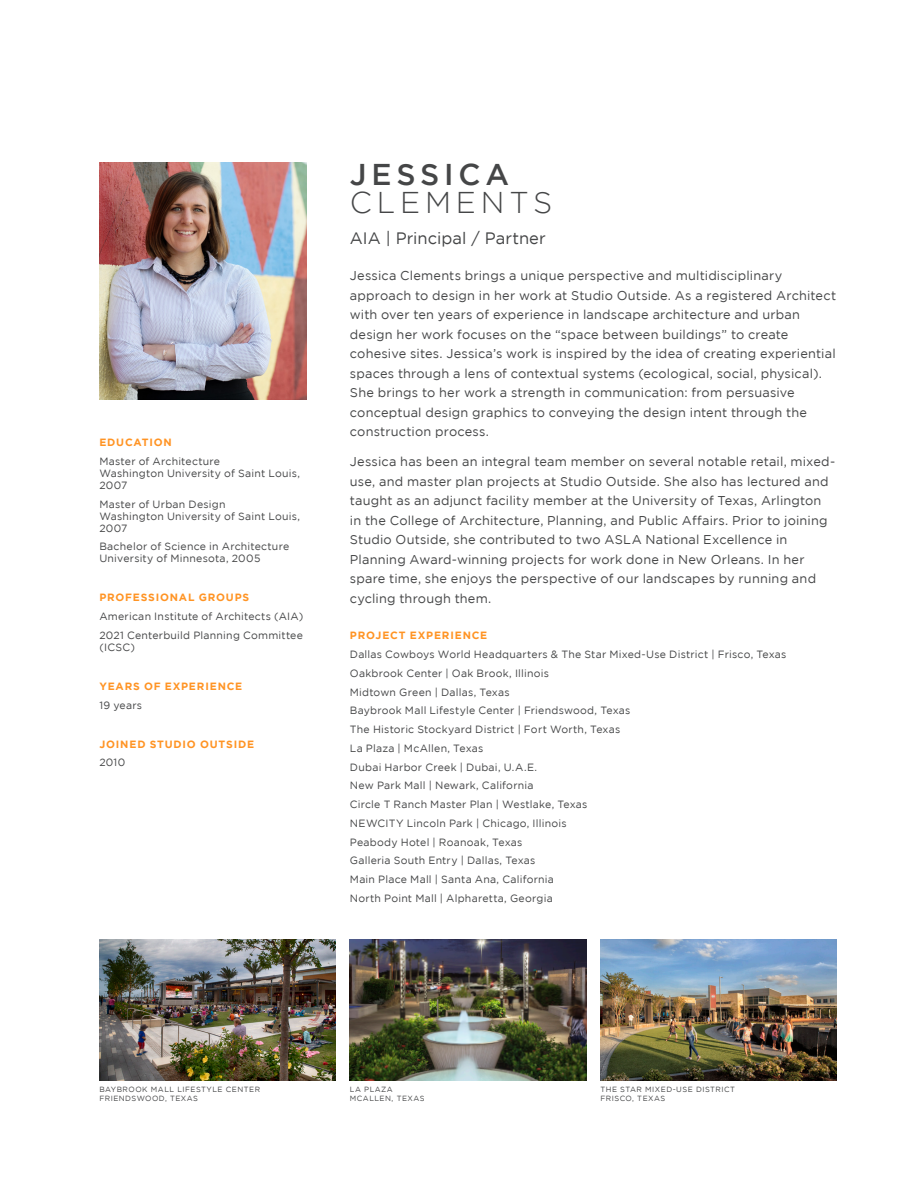
<style>
.page{position:relative;width:918px;height:1188px;background:#fff}
.page>*{position:absolute;margin:0;border:0;box-sizing:border-box;transform-origin:0 0}
.Principal_Name{font:300 30px/28.5px "Gotham";letter-spacing:.16em;color:#454647}
.Principal_Subhead{font:16.5px "Gotham";color:#454647}
.Body_Copy{font:12.75px/19.5px "Gotham";letter-spacing:.015em;color:#454647}
.Details{font:10.5px/12px "Gotham";letter-spacing:.02em;color:#454647}
.Details-2{font:700 10.5px "Gotham";letter-spacing:.08em;color:#ff9424}
.t1{font:7.5px "Gotham";letter-spacing:.065em;color:#454647}
.s1{font-weight:500}
</style>
<div class="page">
<img style="left:600px;top:940px;width:237px;height:141px">
<img style="left:99px;top:940px;width:237px;height:141px">
<img style="left:350px;top:940px;width:236px;height:141px">
<img style="left:99px;top:163px;width:208px;height:237px">
<p class="Details-2" style="left:99px;top:436px;width:74px">EDUCATION</p>
<p class="Details" style="left:99px;top:455px;width:202px">Master of Architecture<br>Washington University of Saint Louis,<br>2007</p>
<p class="Details" style="left:99px;top:498px;width:202px">Master of Urban Design<br>Washington University of Saint Louis,<br>2007</p>
<p class="Details" style="left:99px;top:541px;width:191px">Bachelor of Science in Architecture<br>University of Minnesota, 2005</p>
<p class="Details-2" style="left:99px;top:592px;width:152px">PROFESSIONAL GROUPS</p>
<p class="Details" style="left:99px;top:610px;width:205px">American Institute of Architects (AIA)</p>
<p class="Details" style="left:99px;top:629px;width:205px">2021 Centerbuild Planning Committee (ICSC)</p>
<p class="Details-2" style="left:99px;top:680px;width:144px">YEARS OF EXPERIENCE</p>
<p class="Details" style="left:99px;top:699px;width:44px">19 years</p>
<p class="Details-2" style="left:99px;top:738px;width:156px">JOINED STUDIO OUTSIDE</p>
<p class="Details" style="left:99px;top:757px;width:27px">2010</p>
<p class="Principal_Name" style="left:350px;top:159px;width:204px"><span class="s1">JESSICA<br></span>CLEMENTS</p>
<p class="Principal_Subhead" style="left:350px;top:229px;width:197px">AIA | Principal / Partner</p>
<p class="Body_Copy" style="left:350px;top:266px;width:488px">Jessica Clements brings a unique perspective and multidisciplinary approach to design in her work at Studio Outside. As a registered Architect with over ten years of experience in landscape architecture and urban design her work focuses on the “space between buildings” to create cohesive sites. Jessica’s work is inspired by the idea of creating experiential spaces through a lens of contextual systems (ecological, social, physical).<br>She brings to her work a strength in communication: from persuasive conceptual design graphics to conveying the design intent through the construction process.</p>
<p class="Body_Copy" style="left:350px;top:452px;width:487px">Jessica has been an integral team member on several notable retail, mixed&shy;use, and master plan projects at Studio Outside. She also has lectured and taught as an adjunct facility member at the University of Texas, Arlington in the College of Architecture, Planning, and Public Affairs. Prior to joining Studio Outside, she contributed to two ASLA National Excellence in Planning Award-winning projects for work done in New Orleans. In her spare time, she enjoys the perspective of our landscapes by running and cycling through them.</p>
<p class="Details-2" style="left:350px;top:630px;width:139px">PROJECT EXPERIENCE</p>
<p class="Details" style="left:350px;top:648px;width:438px">Dallas Cowboys World Headquarters &amp; The Star Mixed-Use District | Frisco, Texas</p>
<p class="Details" style="left:350px;top:667px;width:201px">Oakbrook Center | Oak Brook, Illinois</p>
<p class="Details" style="left:350px;top:686px;width:161px">Midtown Green | Dallas, Texas</p>
<p class="Details" style="left:350px;top:705px;width:282px">Baybrook Mall Lifestyle Center | Friendswood, Texas</p>
<p class="Details" style="left:350px;top:723px;width:272px">The Historic Stockyard District | Fort Worth, Texas</p>
<p class="Details" style="left:350px;top:742px;width:135px">La Plaza | McAllen, Texas</p>
<p class="Details" style="left:350px;top:761px;width:189px">Dubai Harbor Creek | Dubai, U.A.E.</p>
<p class="Details" style="left:350px;top:780px;width:185px">New Park Mall | Newark, California</p>
<p class="Details" style="left:350px;top:798px;width:239px">Circle T Ranch Master Plan | Westlake, Texas</p>
<p class="Details" style="left:350px;top:817px;width:218px">NEWCITY Lincoln Park | Chicago, Illinois</p>
<p class="Details" style="left:350px;top:836px;width:174px">Peabody Hotel | Roanoak, Texas</p>
<p class="Details" style="left:350px;top:855px;width:187px">Galleria South Entry | Dallas, Texas</p>
<p class="Details" style="left:350px;top:873px;width:206px">Main Place Mall | Santa Ana, California</p>
<p class="Details" style="left:350px;top:892px;width:204px">North Point Mall | Alpharetta, Georgia</p>
<p class="t1" style="left:99px;top:1085px;width:162px">BAYBROOK MALL LIFESTYLE CENTER</p>
<p class="t1" style="left:99px;top:1094px;width:100px">FRIENDSWOOD, TEXAS</p>
<p class="t1" style="left:350px;top:1085px;width:44px">LA PLAZA</p>
<p class="t1" style="left:350px;top:1094px;width:76px">MCALLEN, TEXAS</p>
<p class="t1" style="left:600px;top:1085px;width:136px">THE STAR MIXED-USE DISTRICT</p>
<p class="t1" style="left:600px;top:1094px;width:66px">FRISCO, TEXAS</p>
</div>
